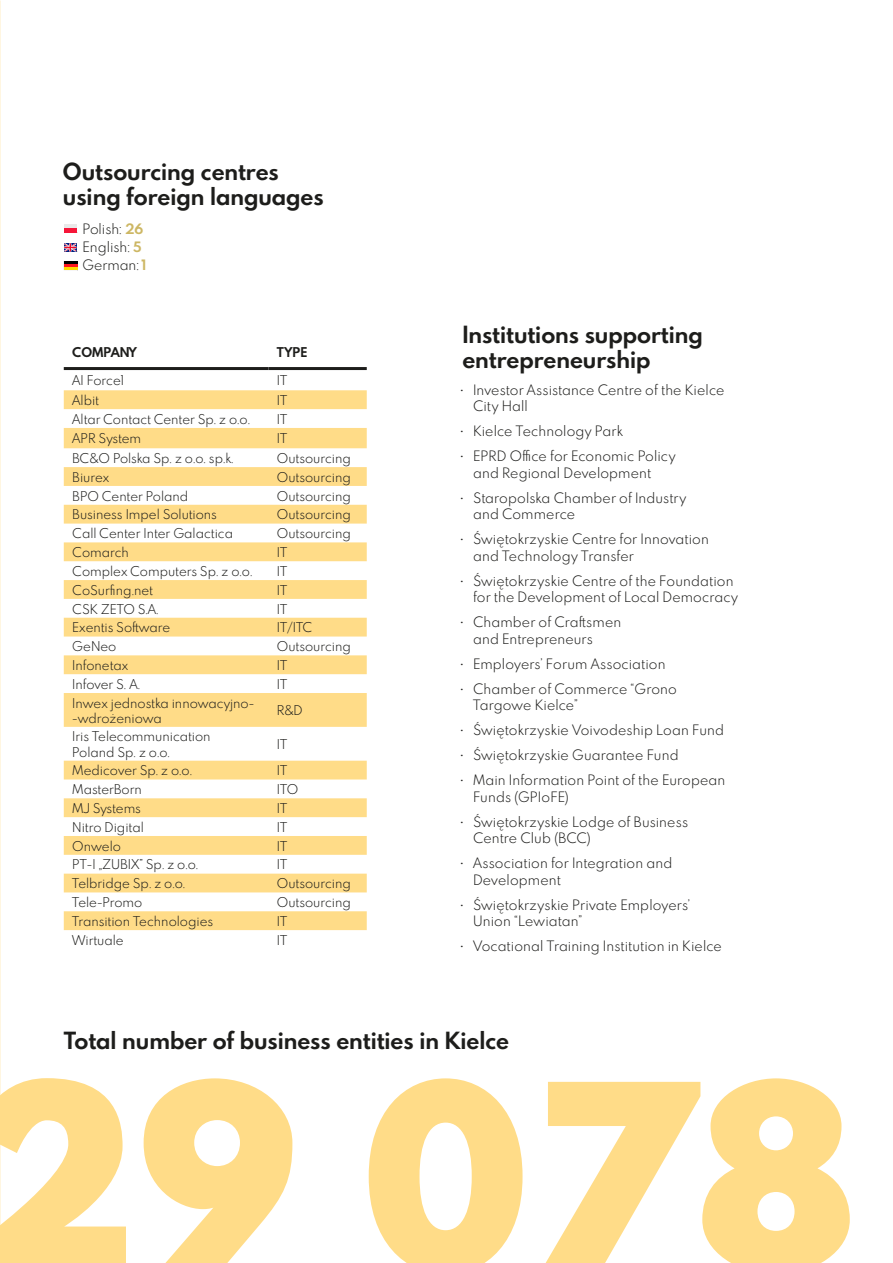
<style>
.page{position:relative;width:893px;height:1263px;background:#fff}
.page>*{position:absolute;margin:0;border:0;box-sizing:border-box;transform-origin:0 0}
.t1{font:900 228.9px "Spartan MB";color:#ffdc88}
.t2{font:700 21px/25.2px "Spartan MB";color:#1d1d1b}
.t3{font:300 12.75px/16.5px "Spartan MB";letter-spacing:.01em;color:#1d1d1b}
.t4{font:300 12px/15px "Spartan MB";color:#1d1d1b}
.t5{font:700 12px "Spartan MB";color:#1d1d1b}
.s1{font-weight:700;color:#cdb764}
</style>
<div class="page">
<hr style="left:64px;top:224px;width:12px;height:4px;background:#e9e9e9">
<hr style="left:64px;top:228px;width:12px;height:4px;background:#f61639">
<svg style="left:64px;top:243px;width:12px;height:8px"></svg>
<svg style="left:64px;top:261px;width:13px;height:9px"></svg>
<svg style="left:64px;top:390px;width:303px;height:540px"></svg>
<hr style="left:64px;top:367px;width:204px;height:3px;background:#1d1d1b">
<hr style="left:268px;top:367px;width:99px;height:3px;background:#1d1d1b">
<h2 class="t2" style="left:63px;top:159px;width:262px">Outsourcing centres using foreign languages</h2>
<p class="t3" style="left:83px;top:220px;width:65px;line-height:18px">Polish: <span class="s1">26<br></span>English: <span class="s1">5<br></span>German: <span class="s1">1</span></p>
<p class="t5" style="left:72px;top:343px;width:66px">COMPANY</p>
<p class="t5" style="left:277px;top:343px;width:32px">TYPE</p>
<p class="t4" style="left:72px;top:372px;width:53px">AI Force1</p>
<p class="t4" style="left:277px;top:372px;width:12px">IT</p>
<p class="t4" style="left:72px;top:392px;width:28px">Albit</p>
<p class="t4" style="left:277px;top:392px;width:12px">IT</p>
<p class="t4" style="left:72px;top:411px;width:179px">Altar Contact Center Sp. z o.o.</p>
<p class="t4" style="left:277px;top:411px;width:12px">IT</p>
<p class="t4" style="left:72px;top:431px;width:70px">APR System</p>
<p class="t4" style="left:277px;top:431px;width:12px">IT</p>
<p class="t4" style="left:72px;top:450px;width:163px">BC&amp;O Polska Sp. z o.o. sp.k.</p>
<p class="t4" style="left:277px;top:450px;width:76px">Outsourcing</p>
<p class="t4" style="left:72px;top:469px;width:39px">Biurex</p>
<p class="t4" style="left:277px;top:469px;width:76px">Outsourcing</p>
<p class="t4" style="left:72px;top:488px;width:118px">BPO Center Poland</p>
<p class="t4" style="left:277px;top:488px;width:76px">Outsourcing</p>
<p class="t4" style="left:72px;top:507px;width:146px">Business Impel Solutions</p>
<p class="t4" style="left:277px;top:507px;width:76px">Outsourcing</p>
<p class="t4" style="left:72px;top:526px;width:162px">Call Center Inter Galactica</p>
<p class="t4" style="left:277px;top:526px;width:76px">Outsourcing</p>
<p class="t4" style="left:72px;top:544px;width:58px">Comarch</p>
<p class="t4" style="left:277px;top:544px;width:12px">IT</p>
<p class="t4" style="left:72px;top:563px;width:182px">Complex Computers Sp. z o.o.</p>
<p class="t4" style="left:277px;top:563px;width:12px">IT</p>
<p class="t4" style="left:72px;top:582px;width:82px">CoSurfing.net</p>
<p class="t4" style="left:277px;top:582px;width:12px">IT</p>
<p class="t4" style="left:72px;top:601px;width:88px">CSK ZETO S.A.</p>
<p class="t4" style="left:277px;top:601px;width:12px">IT</p>
<p class="t4" style="left:72px;top:620px;width:100px">Exentis Software</p>
<p class="t4" style="left:277px;top:620px;width:37px">IT/ITC</p>
<p class="t4" style="left:72px;top:639px;width:46px">GeNeo</p>
<p class="t4" style="left:277px;top:639px;width:76px">Outsourcing</p>
<p class="t4" style="left:72px;top:657px;width:58px">Infonetax</p>
<p class="t4" style="left:277px;top:657px;width:12px">IT</p>
<p class="t4" style="left:72px;top:676px;width:69px">Infover S. A.</p>
<p class="t4" style="left:277px;top:676px;width:12px">IT</p>
<p class="t4" style="left:72px;top:695px;width:183px">Inwex jednostka innowacyjno--wdrożeniowa</p>
<p class="t4" style="left:277px;top:702px;width:27px">R&amp;D</p>
<p class="t4" style="left:72px;top:729px;width:140px">Iris Telecommunication<br>Poland Sp. z o.o.</p>
<p class="t4" style="left:277px;top:736px;width:12px">IT</p>
<p class="t4" style="left:72px;top:763px;width:121px">Medicover Sp. z o.o.</p>
<p class="t4" style="left:277px;top:763px;width:12px">IT</p>
<p class="t4" style="left:72px;top:781px;width:71px">MasterBorn</p>
<p class="t4" style="left:277px;top:781px;width:23px">ITO</p>
<p class="t4" style="left:72px;top:800px;width:70px">MJ Systems</p>
<p class="t4" style="left:277px;top:800px;width:12px">IT</p>
<p class="t4" style="left:72px;top:819px;width:73px">Nitro Digital</p>
<p class="t4" style="left:277px;top:819px;width:12px">IT</p>
<p class="t4" style="left:72px;top:838px;width:50px">Onwelo</p>
<p class="t4" style="left:277px;top:838px;width:12px">IT</p>
<p class="t4" style="left:72px;top:857px;width:128px">PT-I „ZUBIX” Sp. z o.o.</p>
<p class="t4" style="left:277px;top:857px;width:12px">IT</p>
<p class="t4" style="left:72px;top:876px;width:115px">Telbridge Sp. z o.o.</p>
<p class="t4" style="left:277px;top:876px;width:76px">Outsourcing</p>
<p class="t4" style="left:72px;top:894px;width:72px">Tele-Promo</p>
<p class="t4" style="left:277px;top:894px;width:76px">Outsourcing</p>
<p class="t4" style="left:72px;top:913px;width:142px">Transition Technologies</p>
<p class="t4" style="left:277px;top:913px;width:12px">IT</p>
<p class="t4" style="left:72px;top:932px;width:53px">Wirtuale</p>
<p class="t4" style="left:277px;top:932px;width:12px">IT</p>
<h2 class="t2" style="left:462px;top:322px;width:242px">Institutions supporting entrepreneurship</h2>
<p class="t3" style="left:473px;top:381px;width:253px;text-indent:-13px">• Investor Assistance Centre of the Kielce<br>City Hall</p>
<p class="t3" style="left:460px;top:423px;width:164px">• Kielce Technology Park</p>
<p class="t3" style="left:473px;top:448px;width:204px;text-indent:-13px">• EPRD Office for Economic Policy and Regional Development</p>
<p class="t3" style="left:473px;top:489px;width:215px;text-indent:-13px">• Staropolska Chamber of Industry and Commerce</p>
<p class="t3" style="left:473px;top:531px;width:237px;text-indent:-13px">• Świętokrzyskie Centre for Innovation and Technology Transfer</p>
<p class="t3" style="left:473px;top:572px;width:267px;text-indent:-13px">• Świętokrzyskie Centre of the Foundation for the Development of Local Democracy</p>
<p class="t3" style="left:473px;top:614px;width:150px;text-indent:-13px">• Chamber of Craftsmen and Entrepreneurs</p>
<p class="t3" style="left:460px;top:655px;width:207px">• Employers’ Forum Association</p>
<p class="t3" style="left:473px;top:680px;width:205px;text-indent:-13px">• Chamber of Commerce “Grono<br>Targowe Kielce”</p>
<p class="t3" style="left:460px;top:722px;width:265px">• Świętokrzyskie Voivodeship Loan Fund</p>
<p class="t3" style="left:460px;top:747px;width:220px">• Świętokrzyskie Guarantee Fund</p>
<p class="t3" style="left:473px;top:772px;width:254px;text-indent:-13px">• Main Information Point of the European<br>Funds (GPIoFE)</p>
<p class="t3" style="left:473px;top:813px;width:217px;text-indent:-13px">• Świętokrzyskie Lodge of Business<br>Centre Club (BCC)</p>
<p class="t3" style="left:473px;top:855px;width:201px;text-indent:-13px">• Association for Integration and<br>Development</p>
<p class="t3" style="left:473px;top:896px;width:218px;text-indent:-13px">• Świętokrzyskie Private Employers’<br>Union “Lewiatan”</p>
<p class="t3" style="left:460px;top:938px;width:263px">• Vocational Training Institution in Kielce</p>
<h2 class="t2" style="left:64px;top:1028px;width:447px">Total number of business entities in Kielce</h2>
<h1 class="t1" style="left:-36px;top:992px;width:894px">29 078</h1>
</div>
